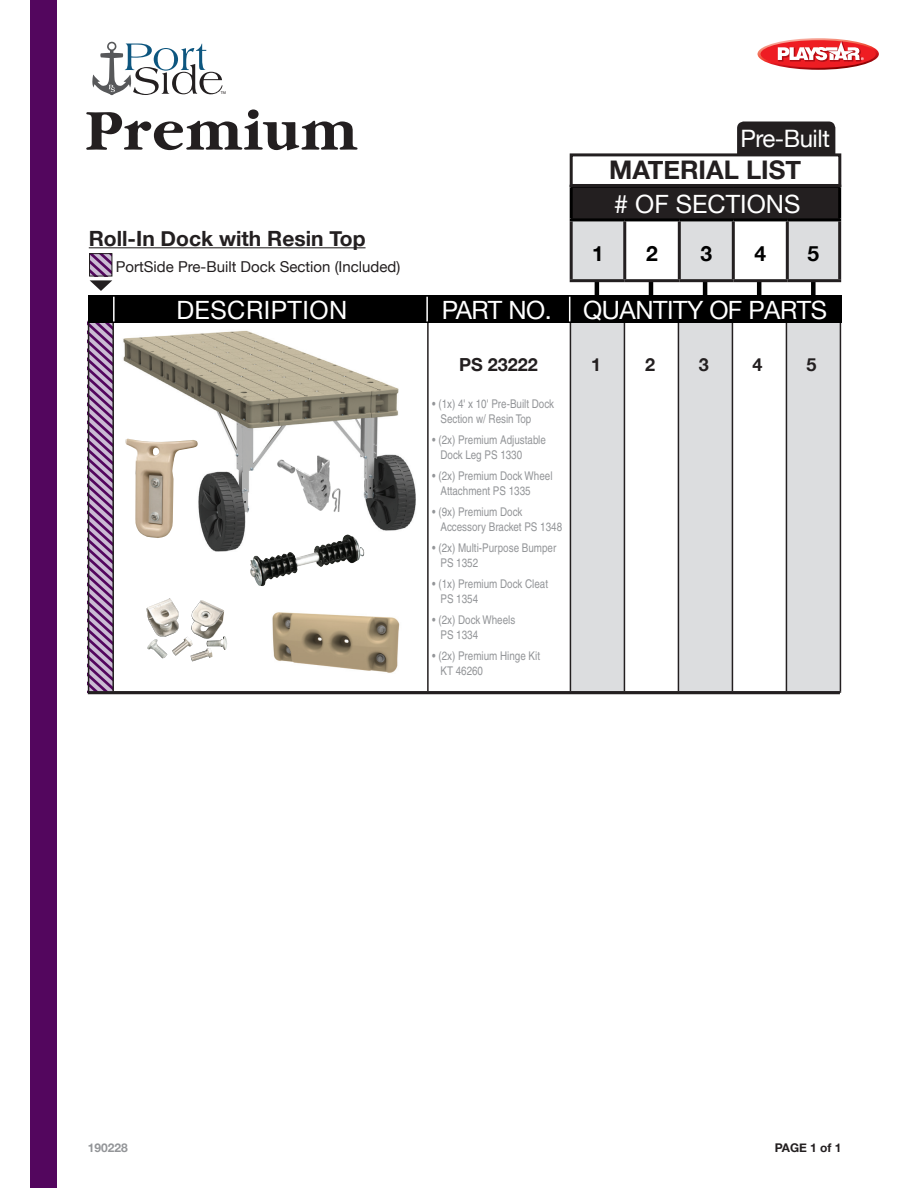
<style>
.page{position:relative;width:918px;height:1188px;background:#fff}
.page>*{position:absolute;margin:0;border:0;box-sizing:border-box;transform-origin:0 0}
.t1{font:700 60px "Garamond";letter-spacing:.02em;color:#231f20}
.t2{font:700 25.65px "Helvetica Neue";color:#231f20}
.t3{font:25.2px "Helvetica Neue";letter-spacing:-.02em;color:#fff}
.t4{font:25.2px "Helvetica Neue";color:#fff}
.t5{font:25.2px "Helvetica Neue";letter-spacing:.02em;color:#fff}
.t6{font:24px "Helvetica Neue";letter-spacing:-.02em;color:#fff}
.t7{font:700 21px "Helvetica Neue";color:#231f20}
.t8{font:700 21px "Helvetica Neue";color:#000}
.t9{font:700 18px "Helvetica Neue";color:#231f20}
.t10{font:15px "Helvetica Neue";color:#231f20}
.t11{font:condensed 12px/15px "Helvetica";color:#939598}
.t12{font:700 12px "Helvetica Neue";color:#231f20}
.t13{font:700 12px "Helvetica Neue";color:#939598}
.t14{font:4.05px "Myriad Pro";color:#231f20}
</style>
<div class="page">
<svg style="left:91px;top:323px;width:21px;height:367px;background:#9971a3"></svg>
<svg style="left:571px;top:323px;width:269px;height:368px;fill:#dcdddf"></svg>
<hr style="left:112px;top:315px;width:2px;height:376px;background:#231f20">
<hr style="left:427px;top:315px;width:2px;height:376px;background:#231f20">
<hr style="left:570px;top:315px;width:1px;height:376px;background:#231f20">
<hr style="left:624px;top:315px;width:1px;height:376px;background:#231f20">
<hr style="left:678px;top:315px;width:1px;height:376px;background:#231f20">
<hr style="left:732px;top:315px;width:1px;height:376px;background:#231f20">
<hr style="left:786px;top:315px;width:1px;height:376px;background:#231f20">
<hr style="left:840px;top:315px;width:1px;height:376px;background:#231f20">
<hr style="left:786px;top:691px;width:55px;height:2px;background:#231f20">
<img style="left:123px;top:330px;width:293px;height:234px">
<hr style="left:89px;top:247px;width:277px;height:1px;background:#231f20">
<img style="left:250px;top:535px;width:97px;height:51px">
<hr style="left:595px;top:274px;width:4px;height:33px;background:#000">
<hr style="left:649px;top:274px;width:4px;height:33px;background:#000">
<hr style="left:703px;top:274px;width:4px;height:33px;background:#000">
<hr style="left:757px;top:274px;width:4px;height:33px;background:#000">
<div style="left:811px;top:274px;width:5px;height:33px;background:#000"></div>
<div style="left:571px;top:186px;width:269px;height:34px;background:#231f20"></div>
<svg style="left:573px;top:221px;width:265px;height:58px"></svg>
<hr style="left:570px;top:221px;width:3px;height:58px;background:#231f20">
<hr style="left:623px;top:221px;width:3px;height:58px;background:#231f20">
<hr style="left:678px;top:221px;width:3px;height:58px;background:#231f20">
<hr style="left:732px;top:221px;width:3px;height:58px;background:#231f20">
<hr style="left:786px;top:221px;width:3px;height:58px;background:#231f20">
<hr style="left:838px;top:221px;width:3px;height:58px;background:#231f20">
<hr style="left:570px;top:279px;width:55px;height:3px;background:#231f20">
<hr style="left:625px;top:279px;width:54px;height:3px;background:#231f20">
<hr style="left:679px;top:279px;width:54px;height:3px;background:#231f20">
<hr style="left:733px;top:279px;width:54px;height:3px;background:#231f20">
<hr style="left:787px;top:279px;width:54px;height:3px;background:#231f20">
<hr style="left:570px;top:185px;width:55px;height:3px;background:#000">
<hr style="left:570px;top:188px;width:3px;height:30px;background:#000">
<hr style="left:625px;top:185px;width:54px;height:3px;background:#000">
<hr style="left:679px;top:185px;width:54px;height:3px;background:#000">
<hr style="left:733px;top:185px;width:54px;height:3px;background:#000">
<hr style="left:787px;top:185px;width:54px;height:3px;background:#000">
<hr style="left:838px;top:188px;width:3px;height:30px;background:#000">
<hr style="left:570px;top:218px;width:55px;height:3px;background:#000">
<hr style="left:625px;top:218px;width:54px;height:3px;background:#000">
<hr style="left:679px;top:218px;width:54px;height:3px;background:#000">
<hr style="left:733px;top:218px;width:54px;height:3px;background:#000">
<hr style="left:787px;top:218px;width:54px;height:3px;background:#000">
<svg style="left:758px;top:38px;width:121px;height:32px"></svg>
<svg style="left:92px;top:42px;width:130px;height:53px"></svg>
<svg style="left:90px;top:255px;width:22px;height:36px"></svg>
<div style="left:89px;top:253px;width:23px;height:23px;border:1px solid #231f20"></div>
<div style="left:30px;top:0;width:27px;height:1188px;background:#53065e"></div>
<div style="left:737px;top:122px;width:98px;height:50px;background:#231f20;border-radius:7px"></div>
<div style="left:571px;top:155px;width:269px;height:30px;background:#fff"></div>
<div style="left:570px;top:153px;width:271px;height:34px;border:3px solid #231f20"></div>
<div style="left:88px;top:296px;width:753px;height:27px;background:#000"></div>
<hr style="left:426px;top:297px;width:2px;height:24px;background:#fff">
<svg style="left:569px;top:297px;width:1px;height:24px"></svg>
<hr style="left:113px;top:297px;width:2px;height:24px;background:#fff">
<hr style="left:88px;top:691px;width:752px;height:3px;background:#231f20">
<img style="left:125px;top:439px;width:73px;height:99px">
<img style="left:147px;top:598px;width:80px;height:63px">
<img style="left:272px;top:612px;width:128px;height:61px">
<img style="left:272px;top:454px;width:70px;height:60px">
<p class="t14" style="left:221px;top:90px;width:7px">TM</p>
<h1 class="t1" style="left:86px;top:99px;width:273px">Premium</h1>
<h3 class="t7" style="left:89px;top:222px;width:278px">Roll-In Dock with Resin Top</h3>
<p class="t10" style="left:116px;top:256px;width:286px">PortSide Pre-Built Dock Section (Included)</p>
<h3 class="t6" style="left:740px;top:121px;width:91px">Pre-Built</h3>
<h2 class="t2" style="left:609px;top:150px;width:193px">MATERIAL LIST</h2>
<h3 class="t4" style="left:614px;top:186px;width:188px"># OF SECTIONS</h3>
<h3 class="t8" style="left:592px;top:237px;width:13px">1</h3>
<h3 class="t8" style="left:646px;top:237px;width:13px">2</h3>
<h3 class="t8" style="left:700px;top:237px;width:13px">3</h3>
<h3 class="t8" style="left:754px;top:237px;width:13px">4</h3>
<h3 class="t8" style="left:808px;top:237px;width:13px">5</h3>
<h3 class="t5" style="left:176px;top:291px;width:173px">DESCRIPTION</h3>
<h3 class="t3" style="left:442px;top:291px;width:387px">PART NO. QUANTITY OF PARTS</h3>
<h3 class="t9" style="left:459px;top:350px;width:80px">PS 23222</h3>
<h3 class="t9" style="left:591px;top:350px;width:12px">1</h3>
<h3 class="t9" style="left:645px;top:350px;width:12px">2</h3>
<h3 class="t9" style="left:699px;top:350px;width:12px">3</h3>
<h3 class="t9" style="left:753px;top:350px;width:12px">4</h3>
<h3 class="t9" style="left:806px;top:350px;width:12px">5</h3>
<p class="t13" style="left:88px;top:1138px;width:42px">190228</p>
<p class="t11" style="left:440px;top:397px;width:115px;text-indent:-8px">• (1x) 4' x 10' Pre-Built Dock<br>Section w/ Resin Top</p>
<p class="t11" style="left:440px;top:433px;width:107px;text-indent:-8px">• (2x) Premium Adjustable<br>Dock Leg PS 1330</p>
<p class="t11" style="left:440px;top:469px;width:114px;text-indent:-8px">• (2x) Premium Dock Wheel<br>Attachment PS 1335</p>
<p class="t11" style="left:440px;top:505px;width:123px;text-indent:-8px">• (9x) Premium Dock<br>Accessory Bracket PS 1348</p>
<p class="t11" style="left:440px;top:541px;width:117px;text-indent:-8px">• (2x) Multi-Purpose Bumper<br>PS 1352</p>
<p class="t11" style="left:440px;top:577px;width:109px;text-indent:-8px">• (1x) Premium Dock Cleat<br>PS 1354</p>
<p class="t11" style="left:440px;top:613px;width:76px;text-indent:-8px">• (2x) Dock Wheels<br>PS 1334</p>
<p class="t11" style="left:440px;top:649px;width:101px;text-indent:-8px">• (2x) Premium Hinge Kit<br>KT 46260</p>
<p class="t12" style="left:775px;top:1139px;width:68px">PAGE 1 of 1</p>
</div>
